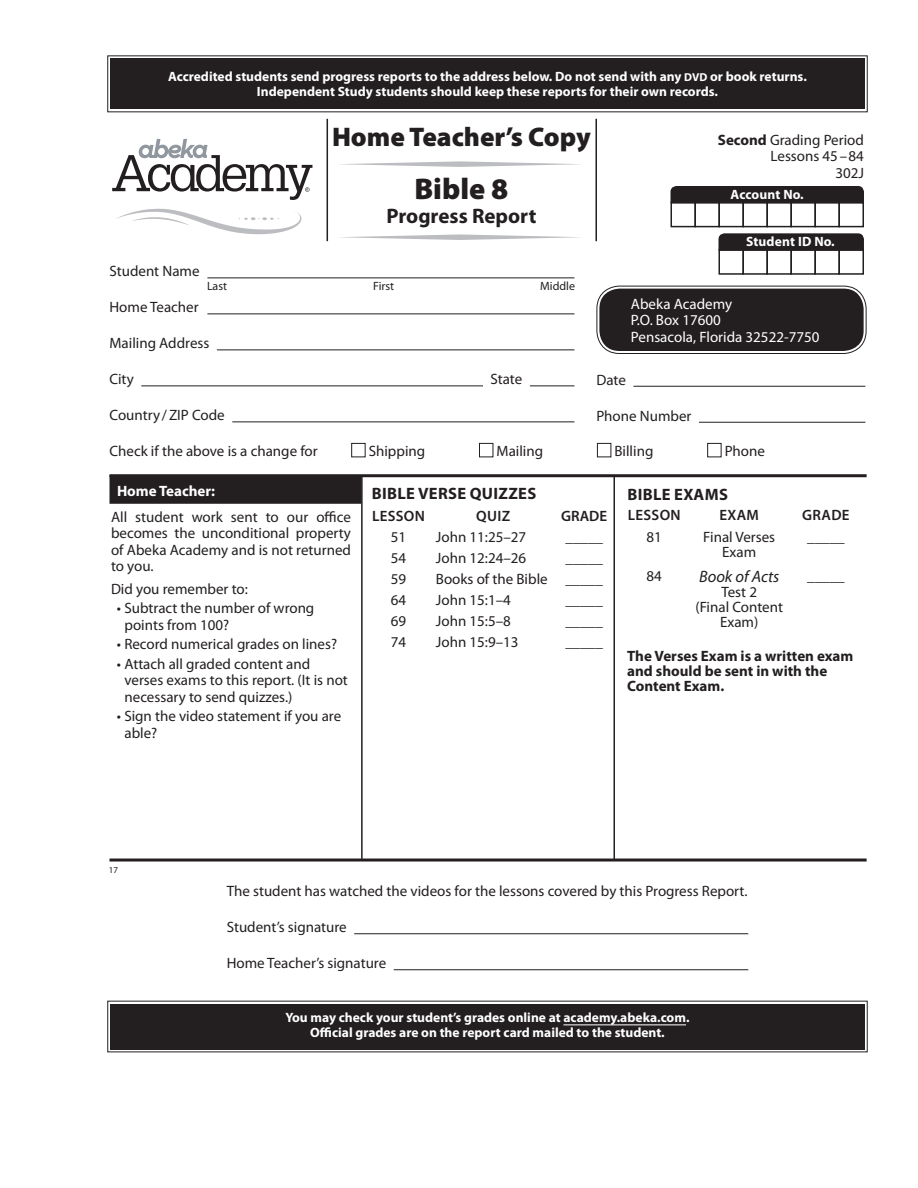
<style>
.page{position:relative;width:918px;height:1188px;background:#fff}
.page>*{position:absolute;margin:0;border:0;box-sizing:border-box;transform-origin:0 0}
.t1{font:900 30px "Myriad Pro";color:#231f20}
.t2{font:900 27px "Myriad Pro";color:#231f20}
.t3{font:700 21px "Myriad Pro";color:#231f20}
.Section_titles{font:700 16.5px "Myriad Pro";letter-spacing:.02em;color:#231f20}
.Grade_entries{font:italic 16.5px "Myriad Pro";color:#231f20}
.Grade_entries-2{font:15px/16.5px "Myriad Pro";color:#231f20}
.Verse_Quizzes{font:15px "Myriad Pro";color:#231f20}
.Exams_Note{font:700 15px/15px "Myriad Pro";color:#231f20}
.t4{font:15px/16.5px "Myriad Pro";color:#fff}
.Tests_Quizzes_Subhea{font:600 15px "Myriad Pro";letter-spacing:.02em;color:#231f20}
.Lesson_info{font:15px "Myriad Pro";color:#231f20}
.t5{font:700 15px "Myriad Pro";color:#fff}
.t6{font:700 13.5px/15px "Myriad Pro";color:#fff;text-align:center}
.t7{font:12px "Myriad Pro";color:#231f20}
.t8{font:9px "Myriad Pro";color:#231f20}
.s1{font-size:11.55px}
.s2{font-weight:700}
</style>
<div class="page">
<svg style="left:107px;top:55px;width:761px;height:58px;background:#383435"></svg>
<div style="left:112px;top:60px;width:751px;height:47px;border:1px solid #231f20"></div>
<hr style="left:327px;top:119px;width:1px;height:122px;background:#231f20">
<hr style="left:596px;top:119px;width:1px;height:122px;background:#231f20">
<svg style="left:112px;top:139px;width:200px;height:61px"></svg>
<svg style="left:340px;top:161px;width:240px;height:6px"></svg>
<svg style="left:340px;top:234px;width:240px;height:6px"></svg>
<svg style="left:116px;top:209px;width:185px;height:25px"></svg>
<div style="left:599px;top:289px;width:265px;height:62px;background:#231f20;border-radius:20px"></div>
<div style="left:596px;top:286px;width:271px;height:68px;border:1px solid #231f20;border-radius:23px"></div>
<div style="left:601px;top:291px;width:261px;height:58px;border:1px solid #231f20;border-radius:18px"></div>
<div style="left:670px;top:202px;width:26px;height:25px;border:2px solid #231f20"></div>
<div style="left:694px;top:202px;width:26px;height:25px;border:2px solid #231f20"></div>
<div style="left:718px;top:202px;width:26px;height:25px;border:2px solid #231f20"></div>
<div style="left:742px;top:202px;width:26px;height:25px;border:2px solid #231f20"></div>
<div style="left:766px;top:202px;width:26px;height:25px;border:2px solid #231f20"></div>
<div style="left:790px;top:202px;width:26px;height:25px;border:2px solid #231f20"></div>
<div style="left:814px;top:202px;width:26px;height:25px;border:2px solid #231f20"></div>
<div style="left:838px;top:202px;width:26px;height:25px;border:2px solid #231f20"></div>
<div style="left:670px;top:186px;width:194px;height:17px;background:#231f20"></div>
<div style="left:718px;top:249px;width:26px;height:26px;border:2px solid #231f20"></div>
<div style="left:742px;top:249px;width:26px;height:26px;border:2px solid #231f20"></div>
<div style="left:766px;top:249px;width:26px;height:26px;border:2px solid #231f20"></div>
<div style="left:790px;top:249px;width:26px;height:26px;border:2px solid #231f20"></div>
<div style="left:814px;top:249px;width:26px;height:26px;border:2px solid #231f20"></div>
<div style="left:838px;top:249px;width:26px;height:26px;border:2px solid #231f20"></div>
<svg style="left:718px;top:233px;width:146px;height:18px;background:#292627"></svg>
<hr style="left:633px;top:386px;width:232px;height:1px;background:#231f20">
<hr style="left:699px;top:422px;width:166px;height:1px;background:#231f20">
<div style="left:351px;top:443px;width:15px;height:14px;border:1px solid #231f20"></div>
<div style="left:479px;top:443px;width:14px;height:14px;border:1px solid #231f20"></div>
<div style="left:597px;top:443px;width:14px;height:14px;border:1px solid #231f20"></div>
<div style="left:707px;top:443px;width:15px;height:14px;border:1px solid #231f20"></div>
<hr style="left:207px;top:277px;width:368px;height:1px;background:#231f20">
<hr style="left:207px;top:313px;width:368px;height:1px;background:#231f20">
<hr style="left:217px;top:349px;width:358px;height:1px;background:#231f20">
<hr style="left:141px;top:385px;width:342px;height:1px;background:#231f20">
<hr style="left:530px;top:385px;width:44px;height:1px;background:#231f20">
<hr style="left:232px;top:421px;width:343px;height:1px;background:#231f20">
<svg style="left:107px;top:1000px;width:761px;height:53px;background:#3b3738"></svg>
<div style="left:112px;top:1006px;width:751px;height:41px;border:1px solid #231f20"></div>
<hr style="left:563px;top:1024px;width:123px;height:1px;background:#fff">
<hr style="left:110px;top:859px;width:757px;height:3px;background:#231f20">
<hr style="left:354px;top:933px;width:394px;height:1px;background:#231f20">
<hr style="left:394px;top:969px;width:354px;height:1px;background:#231f20">
<hr style="left:361px;top:475px;width:2px;height:384px;background:#231f20">
<hr style="left:614px;top:475px;width:1px;height:385px;background:#231f20">
<div style="left:110px;top:475px;width:252px;height:29px;background:#231f20"></div>
<hr style="left:110px;top:474px;width:757px;height:3px;background:#231f20">
<p class="t6" style="left:168px;top:69px;width:640px">Accredited students send progress reports to the address below. Do not send with any <span class="s1">DVD</span> or book returns.<br>Independent Study students should keep these reports for their own records.</p>
<h2 class="t2" style="left:332px;top:119px;width:260px">Home Teacher’s Copy</h2>
<h1 class="t1" style="left:414px;top:169px;width:96px">Bible 8</h1>
<h3 class="t3" style="left:386px;top:202px;width:152px">Progress Report</h3>
<p class="Lesson_info" style="left:718px;top:130px;width:148px"><span class="s2">Second</span> Grading Period</p>
<p class="Grade_entries-2" style="left:771px;top:148px;width:95px">Lessons 45–84</p>
<p class="Grade_entries-2" style="left:835px;top:164px;width:30px">302J</p>
<p class="t6" style="left:731px;top:187px;width:75px">Account No.</p>
<p class="t6" style="left:746px;top:234px;width:90px">Student ID No.</p>
<p class="Grade_entries-2" style="left:110px;top:263px;width:92px">Student Name</p>
<p class="Grade_entries-2" style="left:110px;top:299px;width:91px">Home Teacher</p>
<p class="Grade_entries-2" style="left:110px;top:335px;width:101px">Mailing Address</p>
<p class="Grade_entries-2" style="left:110px;top:371px;width:26px">City</p>
<p class="Grade_entries-2" style="left:490px;top:371px;width:33px">State</p>
<p class="Grade_entries-2" style="left:110px;top:407px;width:117px">Country /ZIP Code</p>
<p class="Grade_entries-2" style="left:110px;top:443px;width:210px">Check if the above is a change for</p>
<p class="t7" style="left:207px;top:279px;width:22px">Last</p>
<p class="t7" style="left:373px;top:279px;width:22px">First</p>
<p class="t7" style="left:540px;top:279px;width:36px">Middle</p>
<p class="t4" style="left:631px;top:295px;width:190px">Abeka Academy<br>P.O. Box 17600<br>Pensacola, Florida 32522-7750</p>
<p class="Grade_entries-2" style="left:596px;top:371px;width:31px">Date</p>
<p class="Grade_entries-2" style="left:596px;top:407px;width:97px">Phone Number</p>
<p class="Grade_entries-2" style="left:369px;top:442px;width:58px">Shipping</p>
<p class="Grade_entries-2" style="left:497px;top:442px;width:48px">Mailing</p>
<p class="Grade_entries-2" style="left:614px;top:442px;width:40px">Billing</p>
<p class="Grade_entries-2" style="left:725px;top:442px;width:42px">Phone</p>
<p class="t5" style="left:117px;top:481px;width:100px">Home Teacher:</p>
<p class="Grade_entries-2" style="left:111px;top:508px;width:242px;text-align:justify">All student work sent to our office becomes the unconditional property of Abeka Academy and is not returned to you.</p>
<p class="Grade_entries-2" style="left:111px;top:580px;width:138px">Did you remember to:</p>
<p class="Grade_entries-2" style="left:124px;top:600px;width:191px;text-indent:-8px">• Subtract the number of wrong points from 100?</p>
<p class="Grade_entries-2" style="left:117px;top:636px;width:222px">• Record numerical grades on lines?</p>
<p class="Grade_entries-2" style="left:124px;top:655px;width:225px;text-indent:-8px">• Attach all graded content and verses exams to this report. (It is not necessary to send quizzes.)</p>
<p class="Grade_entries-2" style="left:124px;top:708px;width:218px;text-indent:-8px">• Sign the video statement if you are able?</p>
<p class="Section_titles" style="left:372px;top:482px;width:166px">BIBLE VERSE QUIZZES</p>
<p class="Tests_Quizzes_Subhea" style="left:372px;top:507px;width:54px">LESSON</p>
<p class="Tests_Quizzes_Subhea" style="left:476px;top:507px;width:35px">QUIZ</p>
<p class="Tests_Quizzes_Subhea" style="left:561px;top:507px;width:47px">GRADE</p>
<p class="Grade_entries-2" style="left:391px;top:529px;width:17px">51</p>
<p class="Verse_Quizzes" style="left:436px;top:528px;width:92px">John 11:25–27</p>
<p class="Grade_entries-2" style="left:566px;top:529px;width:39px">_____</p>
<p class="Grade_entries-2" style="left:391px;top:550px;width:17px">54</p>
<p class="Verse_Quizzes" style="left:436px;top:549px;width:92px">John 12:24–26</p>
<p class="Grade_entries-2" style="left:566px;top:550px;width:39px">_____</p>
<p class="Grade_entries-2" style="left:391px;top:571px;width:17px">59</p>
<p class="Verse_Quizzes" style="left:436px;top:570px;width:113px">Books of the Bible</p>
<p class="Grade_entries-2" style="left:565px;top:571px;width:39px">_____</p>
<p class="Grade_entries-2" style="left:391px;top:592px;width:17px">64</p>
<p class="Verse_Quizzes" style="left:436px;top:591px;width:76px">John 15:1–4</p>
<p class="Grade_entries-2" style="left:565px;top:592px;width:39px">_____</p>
<p class="Grade_entries-2" style="left:391px;top:613px;width:17px">69</p>
<p class="Verse_Quizzes" style="left:436px;top:612px;width:76px">John 15:5–8</p>
<p class="Grade_entries-2" style="left:565px;top:613px;width:39px">_____</p>
<p class="Grade_entries-2" style="left:391px;top:634px;width:17px">74</p>
<p class="Verse_Quizzes" style="left:436px;top:633px;width:84px">John 15:9–13</p>
<p class="Grade_entries-2" style="left:565px;top:634px;width:39px">_____</p>
<p class="Section_titles" style="left:627px;top:484px;width:102px">BIBLE EXAMS</p>
<p class="Tests_Quizzes_Subhea" style="left:628px;top:506px;width:54px">LESSON</p>
<p class="Tests_Quizzes_Subhea" style="left:720px;top:506px;width:41px">EXAM</p>
<p class="Tests_Quizzes_Subhea" style="left:802px;top:506px;width:49px">GRADE</p>
<p class="Grade_entries-2" style="left:647px;top:528px;width:17px">81</p>
<p class="Grade_entries-2" style="left:703px;top:529px;width:73px;line-height:15px;text-align:center">Final Verses<br>Exam</p>
<p class="Grade_entries-2" style="left:807px;top:528px;width:39px">_____</p>
<p class="Grade_entries-2" style="left:647px;top:568px;width:17px">84</p>
<p class="Grade_entries" style="left:699px;top:567px;width:82px">Book of Acts</p>
<p class="Grade_entries-2" style="left:695px;top:585px;width:89px;line-height:15px;text-align:center">Test 2<br>(Final Content<br>Exam)</p>
<p class="Grade_entries-2" style="left:807px;top:568px;width:39px">_____</p>
<p class="Exams_Note" style="left:627px;top:648px;width:228px">The Verses Exam is a written exam and should be sent in with the<br>Content Exam.</p>
<p class="t8" style="left:109px;top:864px;width:11px">17</p>
<p class="Grade_entries-2" style="left:227px;top:883px;width:522px">The student has watched the videos for the lessons covered by this Progress Report.</p>
<p class="Grade_entries-2" style="left:227px;top:919px;width:121px">Student’s signature</p>
<p class="Grade_entries-2" style="left:227px;top:955px;width:161px">Home Teacher’s signature</p>
<p class="t6" style="left:285px;top:1009px;width:406px">You may check your student’s grades online at academy.abeka.com.<br>Official grades are on the report card mailed to the student.</p>
</div>
